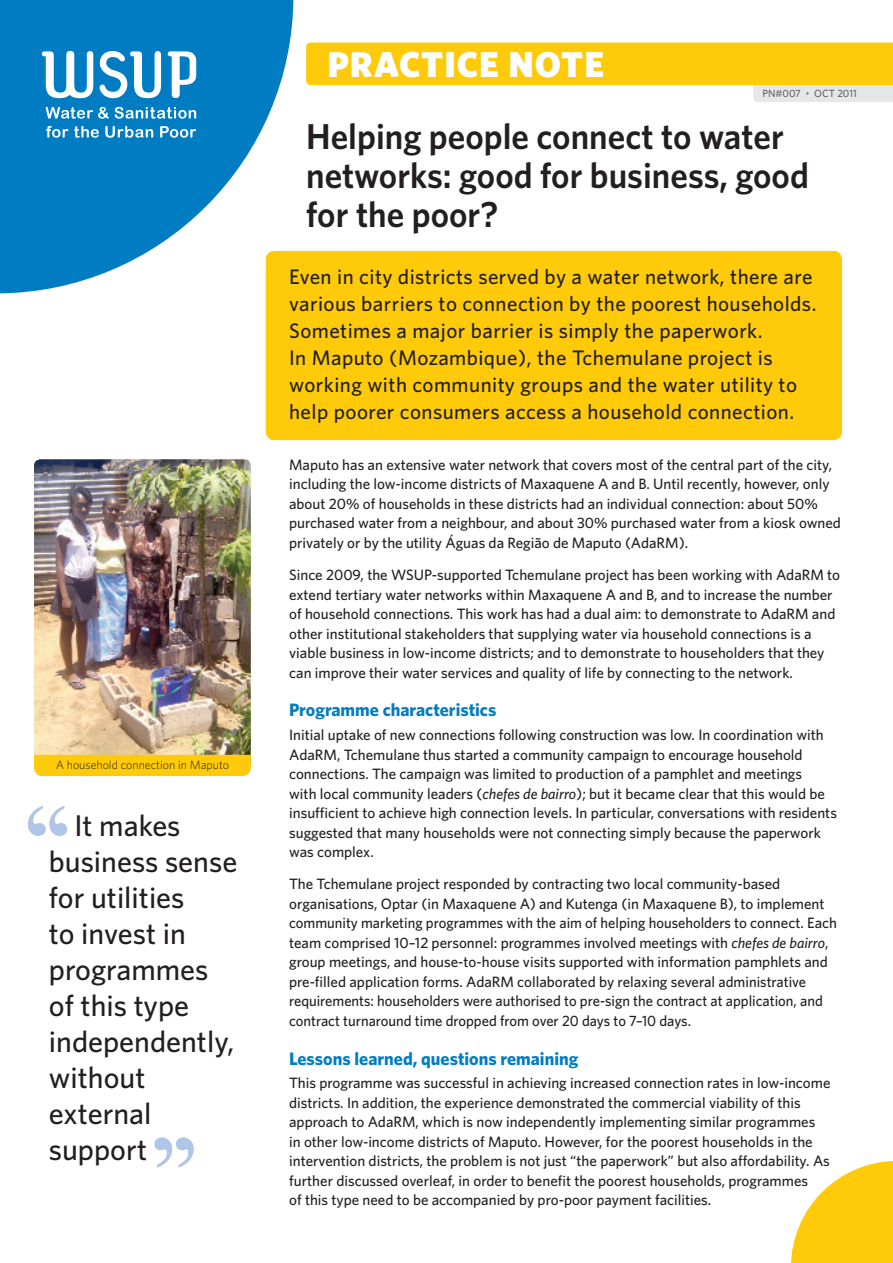
<style>
.page{position:relative;width:893px;height:1263px;background:#fff}
.page>*{position:absolute;margin:0;border:0;box-sizing:border-box;transform-origin:0 0}
.t1{font:120px "Times New Roman";color:#afc6e6}
.main_title{font:600 36px/39px "Whitney";color:#231f20}
.doctype{font:900 36px "Whitney";letter-spacing:.03em;color:#fff}
.dropquote{font:500 30px/36px "Whitney";color:#231f20}
.Abstract{font:500 21px/27px "Whitney";letter-spacing:.02em;color:#231f20}
.subtitle_blue{font:700 18px "Whitney";color:#007cc2}
.Text_black{font:500 15px/19.5px "Whitney";color:#231f20}
.t2{font:300 12px "Whitney";color:#231f20}
.docnumber{font:500 10.5px "Whitney";color:#636366}
.s1{font-style:italic}
</style>
<div class="page">
<img style="left:34px;top:459px;width:217px;height:296px">
<div style="left:34px;top:755px;width:217px;height:21px;background:#feca0a"></div>
<svg style="left:791px;top:1161px;width:102px;height:102px"></svg>
<svg style="left:0;top:0;width:293px;height:293px;fill:#007cc2"></svg>
<svg style="left:306px;top:43px;width:587px;height:59px"></svg>
<div style="left:266px;top:251px;width:576px;height:189px;background:#feca0a;border-radius:9px"></div>
<svg style="left:42px;top:51px;width:51px;height:47px"></svg>
<svg style="left:168px;top:51px;width:28px;height:47px"></svg>
<svg style="left:99px;top:51px;width:62px;height:48px"></svg>
<svg style="left:46px;top:107px;width:63px;height:12px"></svg>
<svg style="left:115px;top:107px;width:81px;height:12px"></svg>
<svg style="left:46px;top:126px;width:22px;height:12px"></svg>
<svg style="left:74px;top:126px;width:25px;height:12px"></svg>
<svg style="left:105px;top:126px;width:48px;height:12px"></svg>
<svg style="left:160px;top:126px;width:36px;height:12px"></svg>
<p class="t2" style="left:56px;top:757px;width:175px">A household connection in Maputo</p>
<p class="t1" style="left:17px;top:766px;width:63px">‘‘</p>
<p class="dropquote" style="left:49px;top:806px;width:190px;text-indent:26px">It makes business sense for utilities<br>to invest in programmes of this type independently, without external support</p>
<p class="t1" style="left:143px;top:1098px;width:63px">’’</p>
<p class="doctype" style="left:327px;top:42px;width:278px">PRACTICE NOTE</p>
<p class="docnumber" style="left:762px;top:87px;width:96px">PN#007 * OCT 2011</p>
<p class="main_title" style="left:306px;top:116px;width:504px">Helping people connect to water networks: good for business, good for the poor?</p>
<p class="Abstract" style="left:289px;top:263px;width:529px">Even in city districts served by a water network, there are various barriers to connection by the poorest households.<br>Sometimes a major barrier is simply the paperwork.<br>In Maputo (Mozambique), the Tchemulane project is working with community groups and the water utility to help poorer consumers access a household connection.</p>
<p class="Text_black" style="left:289px;top:455px;width:553px">Maputo has an extensive water network that covers most of the central part of the city, including the low-income districts of Maxaquene A and B. Until recently, however, only about 20% of households in these districts had an individual connection: about 50% purchased water from a neighbour, and about 30% purchased water from a kiosk owned privately or by the utility Águas da Região de Maputo (AdaRM).</p>
<p class="Text_black" style="left:289px;top:565px;width:552px">Since 2009, the WSUP-supported Tchemulane project has been working with AdaRM to extend tertiary water networks within Maxaquene A and B, and to increase the number of household connections. This work has had a dual aim: to demonstrate to AdaRM and other institutional stakeholders that supplying water via household connections is a viable business in low-income districts; and to demonstrate to householders that they can improve their water services and quality of life by connecting to the network.</p>
<p class="subtitle_blue" style="left:289px;top:699px;width:209px">Programme characteristics</p>
<p class="Text_black" style="left:289px;top:725px;width:549px">Initial uptake of new connections following construction was low. In coordination with AdaRM, Tchemulane thus started a community campaign to encourage household connections. The campaign was limited to production of a pamphlet and meetings<br>with local community leaders (<span class="s1">chefes de bairro</span>); but it became clear that this would be insufficient to achieve high connection levels. In particular, conversations with residents suggested that many households were not connecting simply because the paperwork was complex.</p>
<p class="Text_black" style="left:289px;top:874px;width:549px">The Tchemulane project responded by contracting two local community-based organisations, Optar (in Maxaquene A) and Kutenga (in Maxaquene B), to implement community marketing programmes with the aim of helping householders to connect. Each team comprised 10–12 personnel: programmes involved meetings with <span class="s1">chefes de bairro</span>, group meetings, and house-to-house visits supported with information pamphlets and pre-filled application forms. AdaRM collaborated by relaxing several administrative requirements: householders were authorised to pre-sign the contract at application, and contract turnaround time dropped from over 20 days to 7–10 days.</p>
<p class="subtitle_blue" style="left:289px;top:1047px;width:291px">Lessons learned, questions remaining</p>
<p class="Text_black" style="left:289px;top:1073px;width:543px">This programme was successful in achieving increased connection rates in low-income districts. In addition, the experience demonstrated the commercial viability of this approach to AdaRM, which is now independently implementing similar programmes in other low-income districts of Maputo. However, for the poorest households in the intervention districts, the problem is not just “the paperwork” but also affordability. As further discussed overleaf, in order to benefit the poorest households, programmes<br>of this type need to be accompanied by pro-poor payment facilities.</p>
</div>
